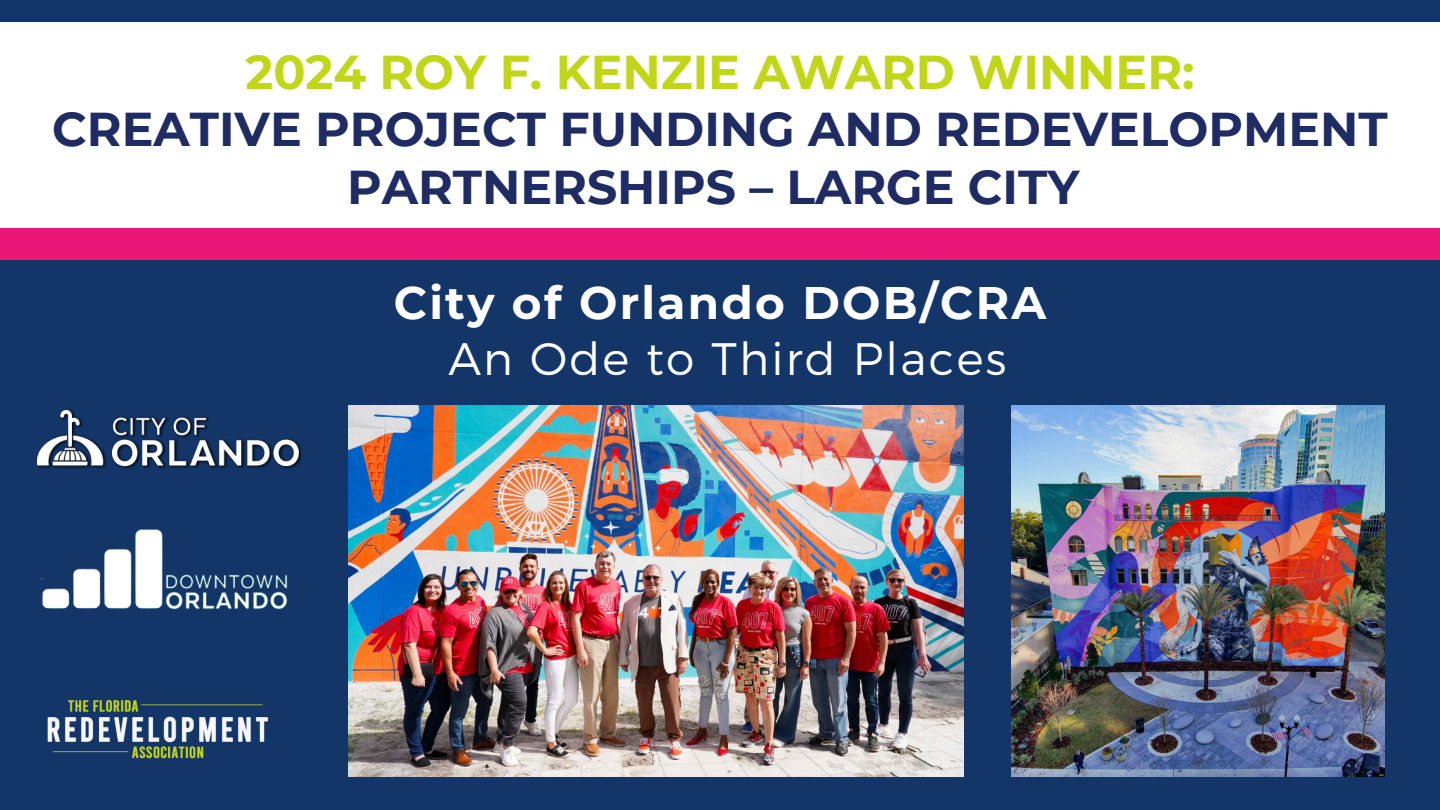
<style>
.page{position:relative;width:1440px;height:810px;background:#133568}
.page>*{position:absolute;margin:0;border:0;box-sizing:border-box;transform-origin:0 0}
.t1{font:700 47.4px/57.8px "Montserrat";color:#1f2b63;text-align:center}
.t2{font:700 45.5px "Montserrat";letter-spacing:.05em;color:#fff}
.t3{font:300 45.5px "Montserrat";letter-spacing:.05em;color:#fff}
.s1{color:#c2d619}
</style>
<div class="page">
<div style="left:0;top:22px;width:1440px;height:206px;background:#fff"></div>
<div style="left:0;top:228px;width:1440px;height:32px;background:#eb1778"></div>
<img style="left:47px;top:700px;width:222px;height:59px">
<img style="left:349px;top:405px;width:615px;height:371px">
<img style="left:1012px;top:405px;width:372px;height:371px">
<img style="left:40px;top:529px;width:248px;height:81px">
<img style="left:36px;top:409px;width:264px;height:60px">
<p class="t1" style="left:52px;top:43px;width:1337px"><span class="s1">2024 ROY F. KENZIE AWARD WINNER:<br></span>CREATIVE PROJECT FUNDING AND REDEVELOPMENT<br>PARTNERSHIPS – LARGE CITY</p>
<p class="t2" style="left:394px;top:275px;width:654px">City of Orlando DOB/CRA</p>
<p class="t3" style="left:448px;top:329px;width:560px">An Ode to Third Places</p>
</div>
